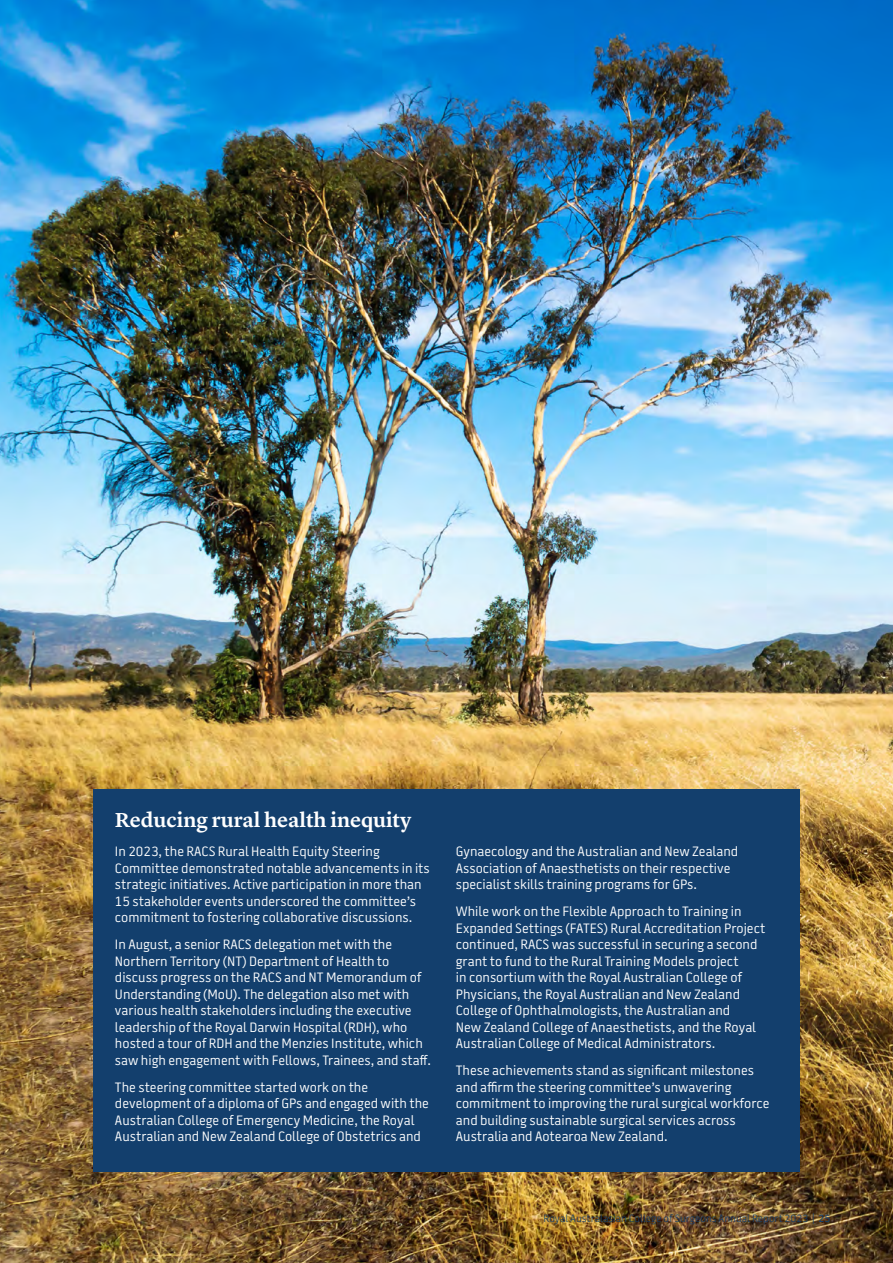
<style>
.page{position:relative;width:893px;height:1263px;background:#fff}
.page>*{position:absolute;margin:0;border:0;box-sizing:border-box;transform-origin:0 0}
.t1{font:600 21px "Lyon Text";color:#fff}
.t2{font:13.5px/16.5px "Battersea SANS";color:#fff}
.t3{font:300 10.5px "Battersea SANS";color:#133f6d}
.s1{font-weight:500}
</style>
<div class="page">
<img style="left:0;top:0;width:893px;height:1263px">
<div style="left:94px;top:789px;width:706px;height:383px;background:#133f6d"></div>
<h1 class="t1" style="left:115px;top:803px;width:298px">Reducing rural health inequity</h1>
<p class="t2" style="left:115px;top:843px;width:316px">In 2023, the RACS Rural Health Equity Steering Committee demonstrated notable advancements in its strategic initiatives. Active participation in more than 15 stakeholder events underscored the committee’s commitment to fostering collaborative discussions.</p>
<p class="t2" style="left:115px;top:936px;width:318px">In August, a senior RACS delegation met with the Northern Territory (NT) Department of Health to discuss progress on the RACS and NT Memorandum of Understanding (MoU). The delegation also met with various health stakeholders including the executive leadership of the Royal Darwin Hospital (RDH), who hosted a tour of RDH and the Menzies Institute, which saw high engagement with Fellows, Trainees, and staff.</p>
<p class="t2" style="left:115px;top:1079px;width:316px">The steering committee started work on the development of a diploma of GPs and engaged with the Australian College of Emergency Medicine, the Royal Australian and New Zealand College of Obstetrics and</p>
<p class="t2" style="left:456px;top:843px;width:284px">Gynaecology and the Australian and New Zealand<br>Association of Anaesthetists on their respective specialist skills training programs for GPs.</p>
<p class="t2" style="left:456px;top:903px;width:311px">While work on the Flexible Approach to Training in Expanded Settings (FATES) Rural Accreditation Project continued, RACS was successful in securing a second grant to fund to the Rural Training Models project<br>in consortium with the Royal Australian College of Physicians, the Royal Australian and New Zealand College of Ophthalmologists, the Australian and<br>New Zealand College of Anaesthetists, and the Royal Australian College of Medical Administrators.</p>
<p class="t2" style="left:456px;top:1062px;width:315px">These achievements stand as significant milestones and affirm the steering committee’s unwavering commitment to improving the rural surgical workforce and building sustainable surgical services across Australia and Aotearoa New Zealand.</p>
<p class="t3" style="left:543px;top:1211px;width:289px">Royal Australasian College of Surgeons Annual Report 2023 | <span class="s1">25</span></p>
</div>
